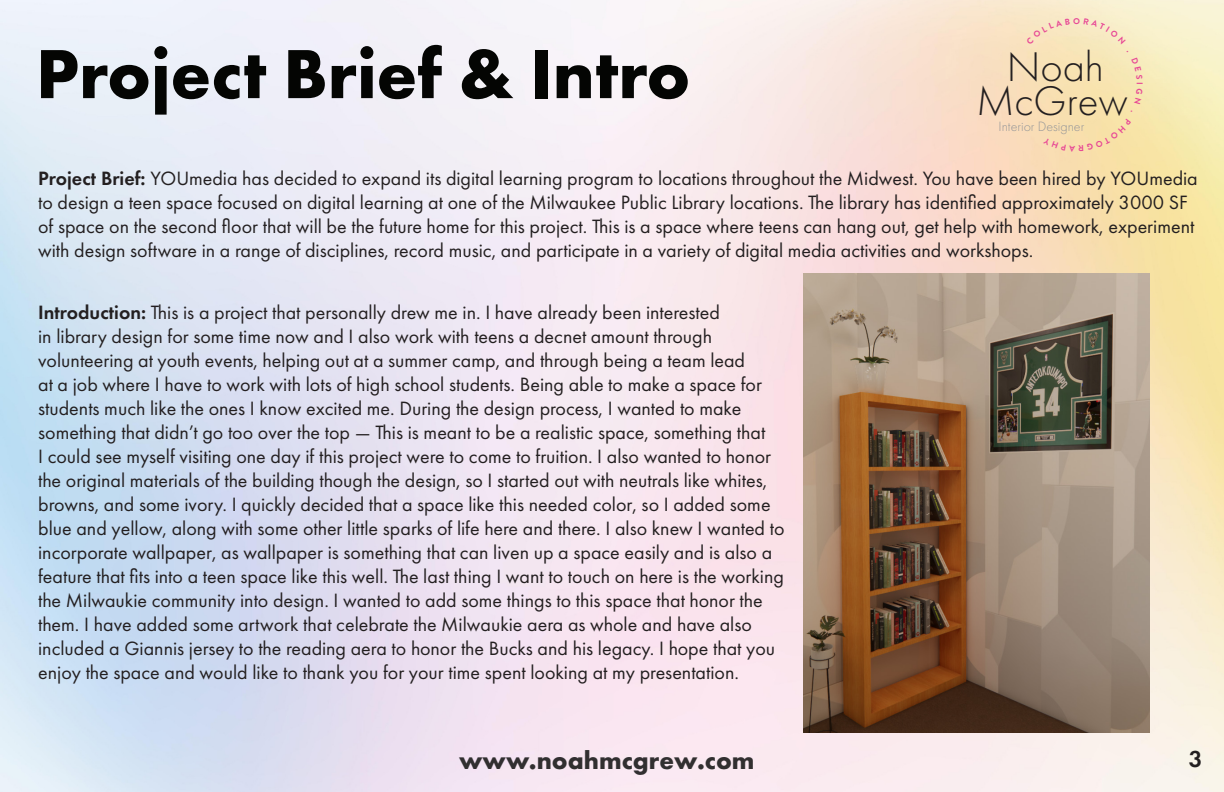
<style>
.page{position:relative;width:1224px;height:792px;background:#fff}
.page>*{position:absolute;margin:0;border:0;box-sizing:border-box;transform-origin:0 0}
.Headline_2_-_left_-_72{font:700 72px "Futura PT";color:#040503}
.Heading_1{font:300 43px "Futura PT";color:#231f20}
.Align_Center_20pt_Size{font:700 26px "Futura PT";color:#312f30}
.t1{font:600 24px "Futura PT";color:#231f20}
.t2{font:20px/24px "Futura PT";color:#231f20}
.Body_1{font:300 14px "Futura PT";color:#939598}
.t3{font:700 8.5px "Brandon Grotesque";color:#e74695}
.s1{font-weight:600}
</style>
<div class="page">
<img style="left:0;top:0;width:1224px;height:792px">
<img style="left:804px;top:273px;width:345px;height:460px">
<div style="left:1026px;top:18px;width:100px;height:26px;background:#f8e8c3"></div>
<svg style="left:1127px;top:50px;width:16px;height:29px"></svg>
<svg style="left:1134px;top:88px;width:9px;height:16px"></svg>
<svg style="left:1043px;top:119px;width:88px;height:33px;background:#f8dfab"></svg>
<p class="Headline_2_-_left_-_72" style="left:36px;top:28px;width:656px">Project Brief &amp; Intro</p>
<p class="Heading_1" style="left:1007px;top:43px;width:99px">Noah</p>
<p class="Heading_1" style="left:976px;top:77px;width:153px">McGrew</p>
<p class="Body_1" style="left:999px;top:119px;width:87px">Interior Designer</p>
<p class="t3" style="left:1146px;top:82px;width:4px;rotate:90deg">I</p>
<p class="t2" style="left:38px;top:166px;width:1161px"><span class="s1">Project Brief:</span> YOUmedia has decided to expand its digital learning program to locations throughout the Midwest. You have been hired by YOUmedia to design a teen space focused on digital learning at one of the Milwaukee Public Library locations. The library has identified approximately 3000 SF of space on the second floor that will be the future home for this project. This is a space where teens can hang out, get help with homework, experiment with design software in a range of disciplines, record music, and participate in a variety of digital media activities and workshops.</p>
<p class="t2" style="left:38px;top:301px;width:748px"><span class="s1">Introduction:</span> This is a project that personally drew me in. I have already been interested<br>in library design for some time now and I also work with teens a decnet amount through volunteering at youth events, helping out at a summer camp, and through being a team lead<br>at a job where I have to work with lots of high school students. Being able to make a space for students much like the ones I know excited me. During the design process, I wanted to make something that didn’t go too over the top — This is meant to be a realistic space, something that<br>I could see myself visiting one day if this project were to come to fruition. I also wanted to honor the original materials of the building though the design, so I started out with neutrals like whites, browns, and some ivory. I quickly decided that a space like this needed color, so I added some blue and yellow, along with some other little sparks of life here and there. I also knew I wanted to incorporate wallpaper, as wallpaper is something that can liven up a space easily and is also a feature that fits into a teen space like this well. The last thing I want to touch on here is the working the Milwaukie community into design. I wanted to add some things to this space that honor the them. I have added some artwork that celebrate the Milwaukie aera as whole and have also included a Giannis jersey to the reading aera to honor the Bucks and his legacy. I hope that you enjoy the space and would like to thank you for your time spent looking at my presentation.</p>
<p class="Align_Center_20pt_Size" style="left:459px;top:743px;width:297px">www.noahmcgrew.com</p>
<p class="t1" style="left:1189px;top:744px;width:15px">3</p>
</div>
